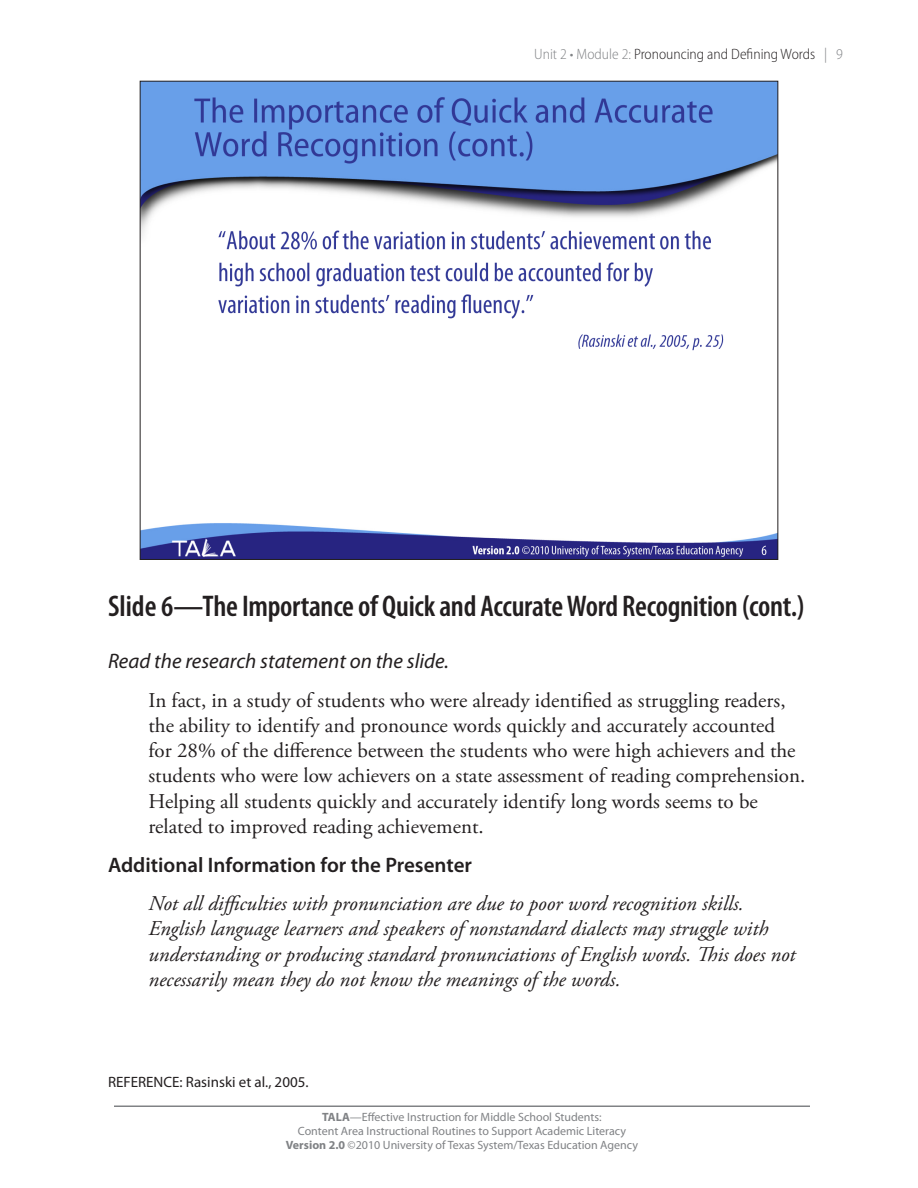
<style>
.page{position:relative;width:918px;height:1188px;background:#fff}
.page>*{position:absolute;margin:0;border:0;box-sizing:border-box;transform-origin:0 0}
.Slide_Name{font:600 condensed 30px "Myriad Pro";letter-spacing:-.01em;color:#231f20}
.Text{font:21px/25.2px "Adobe Garamond Pro";color:#231f20}
.AdditionalInfo{font:italic 21px/25.2px "Adobe Garamond Pro";color:#231f20}
.Activity{font:600 21px "Myriad Pro";color:#231f20}
.Directive{font:italic 21px "Myriad Pro";color:#231f20}
.t1{font:300 semi-condensed 15px "Myriad Pro";color:#231f20}
.t2{font:15px "Myriad Pro";color:#231f20}
.t3{font:12px/14.4px "Myriad Pro";color:#808285;text-align:center}
.s1{color:#808285}
.s2{font-weight:700}
</style>
<div class="page">
<hr style="left:114px;top:1106px;width:696px;height:1px;background:#808285">
<img style="left:142px;top:83px;width:634px;height:475px">
<p class="t1" style="left:534px;top:46px;width:310px"><span class="s1">Unit 2 • Module 2:</span> Pronouncing and Defining Words <span class="s1">| 9</span></p>
<p class="Slide_Name" style="left:108px;top:590px;width:698px">Slide 6—The Importance of Quick and Accurate Word Recognition (cont.)</p>
<p class="Directive" style="left:108px;top:650px;width:343px">Read the research statement on the slide.</p>
<p class="Text" style="left:148px;top:688px;width:658px">In fact, in a study of students who were already identified as struggling readers, the ability to identify and pronounce words quickly and accurately accounted<br>for 28% of the difference between the students who were high achievers and the students who were low achievers on a state assessment of reading comprehension.<br>Helping all students quickly and accurately identify long words seems to be related to improved reading achievement.</p>
<p class="Activity" style="left:108px;top:853px;width:366px">Additional Information for the Presenter</p>
<p class="AdditionalInfo" style="left:148px;top:892px;width:649px">Not all difficulties with pronunciation are due to poor word recognition skills.<br>English language learners and speakers of nonstandard dialects may struggle with understanding or producing standard pronunciations of English words. This does not necessarily mean they do not know the meanings of the words.</p>
<p class="t2" style="left:108px;top:1074px;width:202px">REFERENCE: Rasinski et al., 2005.</p>
<p class="t3" style="left:286px;top:1110px;width:354px"><span class="s2">TALA</span>—Effective Instruction for Middle School Students:<br>Content Area Instructional Routines to Support Academic Literacy<br><span class="s2">Version 2.0</span> ©2010 University of Texas System/Texas Education Agency</p>
</div>
